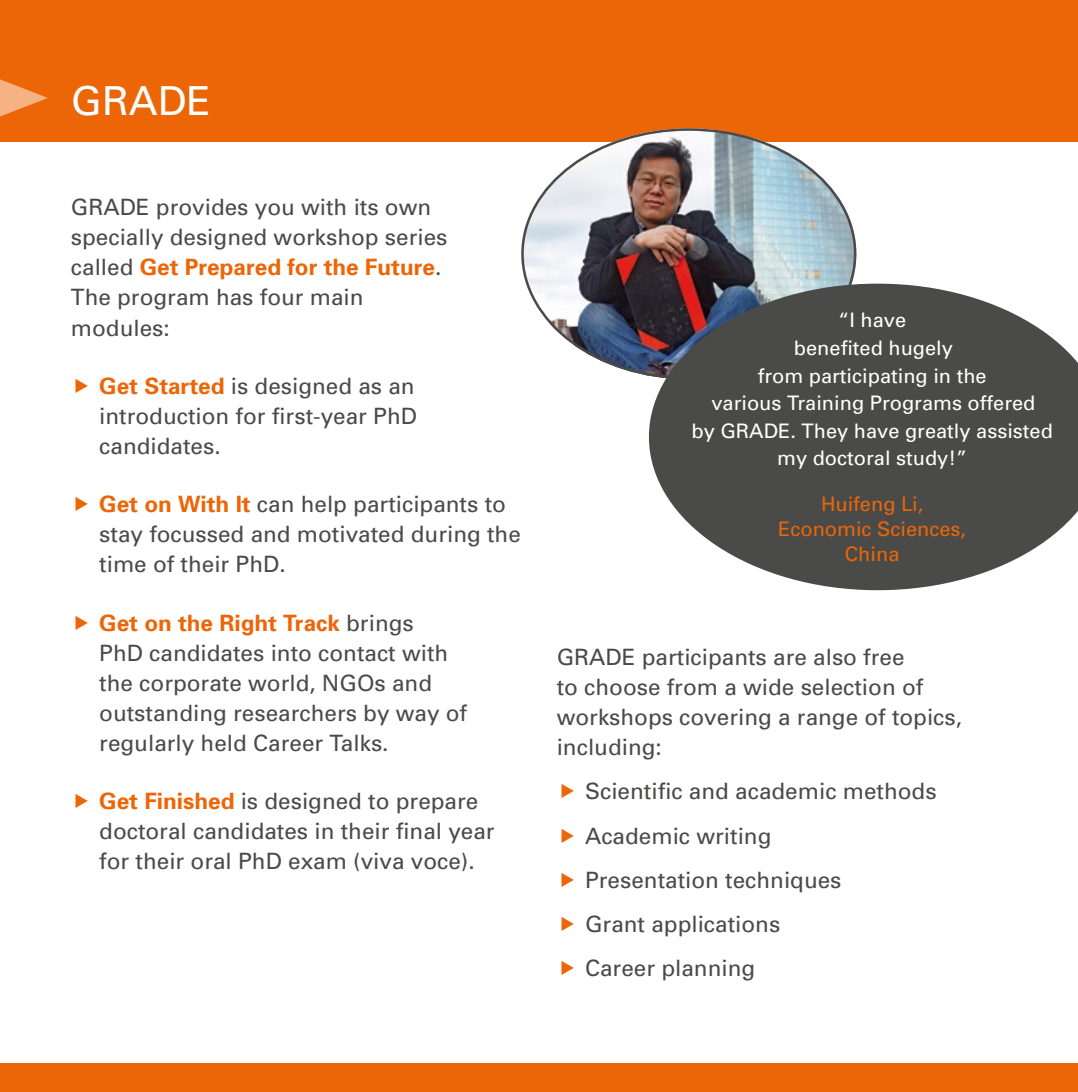
<style>
.page{position:relative;width:1078px;height:1092px;background:#fff}
.page>*{position:absolute;margin:0;border:0;box-sizing:border-box;transform-origin:0 0}
.headline{font:40px "Univers";color:#fff}
.copy{font:22.5px/30px "Univers";color:#4a4a49}
.copy-2{font:20px/27.5px "Univers";color:#fff;text-align:center}
.Testimonial_person{font:20px/25px "Univers";color:#ec6608;text-align:center}
.s1{font-weight:700;color:#ec6608}
</style>
<div class="page">
<div style="left:0;top:0;width:1077px;height:142px;background:#ec6608"></div>
<div style="left:0;top:1063px;width:1077px;height:28px;background:#ec6608"></div>
<svg style="left:0;top:79px;width:48px;height:37px"></svg>
<img style="left:521px;top:128px;width:335px;height:248px">
<svg style="left:648px;top:283px;width:429px;height:307px;background:#626161"></svg>
<p class="headline" style="left:71px;top:78px;width:141px">GRADE</p>
<p class="copy" style="left:71px;top:193px;width:378px">GRADE provides you with its own specially designed workshop series called <span class="s1">Get Prepared for the Future</span>.<br>The program has four main modules:</p>
<p class="copy" style="left:99px;top:371px;width:319px;text-align:justify"><span class="s1">Get Started</span> is designed as an introduction for first-year PhD candidates.</p>
<p class="copy" style="left:99px;top:489px;width:423px"><span class="s1">Get on With It</span> can help participants to stay focussed and motivated during the time of their PhD.</p>
<p class="copy" style="left:99px;top:608px;width:369px"><span class="s1">Get on the Right Track</span> brings<br>PhD candidates into contact with the corporate world, NGOs and outstanding researchers by way of regularly held Career Talks.</p>
<p class="copy" style="left:99px;top:786px;width:397px"><span class="s1">Get Finished</span> is designed to prepare doctoral candidates in their final year for their oral PhD exam (viva voce).</p>
<p class="copy-2" style="left:691px;top:307px;width:363px">“I have<br>benefited hugely<br>from participating in the<br>various Training Programs offered<br>by GRADE. They have greatly assisted my doctoral study!”</p>
<p class="Testimonial_person" style="left:778px;top:492px;width:189px">Huifeng Li,<br>Economic Sciences,<br>China</p>
<p class="copy" style="left:556px;top:642px;width:407px">GRADE participants are also free<br>to choose from a wide selection of workshops covering a range of topics, including:</p>
<p class="copy" style="left:585px;top:776px;width:353px">Scientific and academic methods</p>
<p class="copy" style="left:585px;top:820px;width:188px">Academic writing</p>
<p class="copy" style="left:585px;top:865px;width:258px">Presentation techniques</p>
<p class="copy" style="left:585px;top:909px;width:197px">Grant applications</p>
<p class="copy" style="left:585px;top:953px;width:172px">Career planning</p>
</div>
